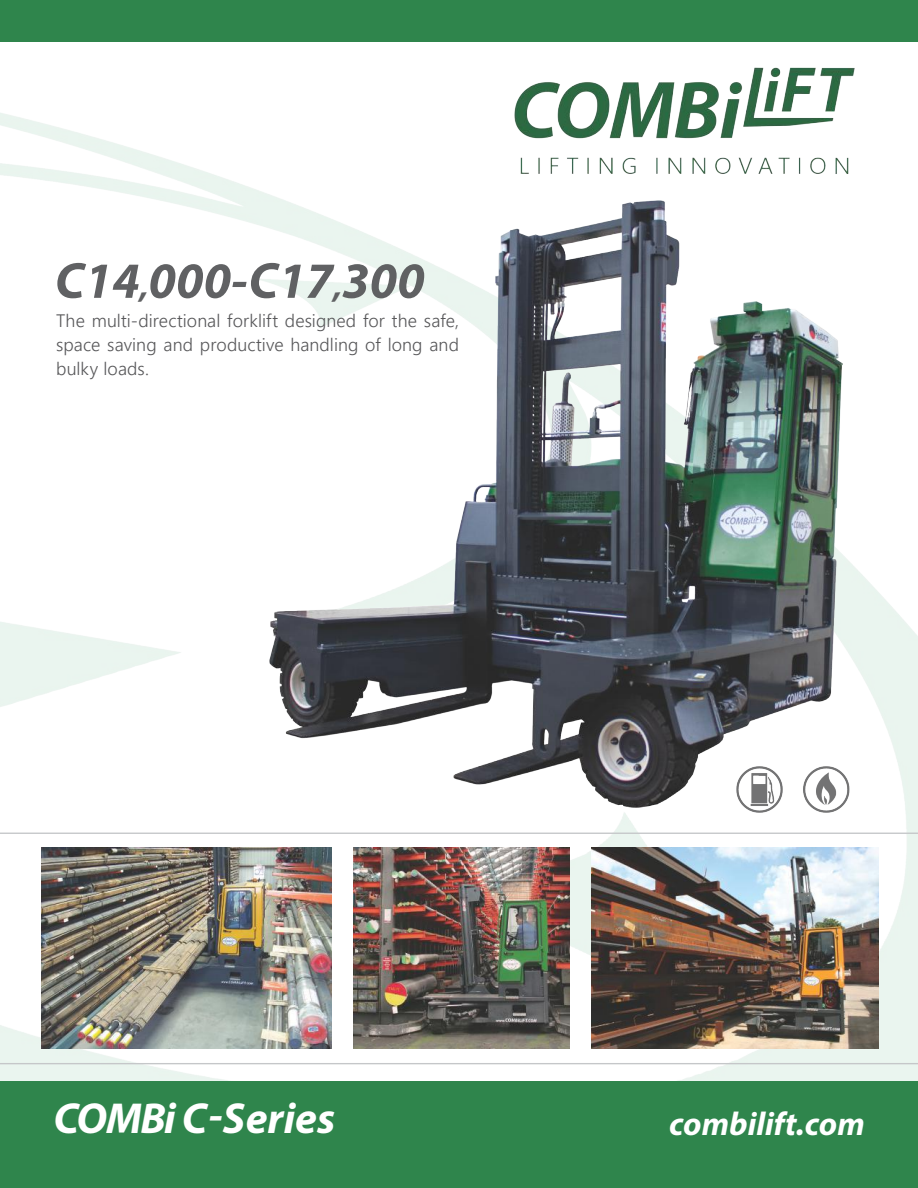
<style>
.page{position:relative;width:918px;height:1188px;background:#fff}
.page>*{position:absolute;margin:0;border:0;box-sizing:border-box;transform-origin:0 0}
.t1{font:italic 700 51px "Myriad Pro";color:#606163}
.t2{font:italic 700 43.5px "Myriad Pro";color:#fff}
.t3{font:italic 700 33px "Myriad Pro";color:#fff}
.t4{font:300 18px/24px "Segoe UI";letter-spacing:.005em;color:#575759;text-align:justify}
.s1{font-size:33px}
</style>
<div class="page">
<img style="left:0;top:113px;width:918px;height:968px">
<div style="left:0;top:0;width:918px;height:41px;background:#2f854c"></div>
<img style="left:220px;top:168px;width:675px;height:703px">
<img style="left:502px;top:67px;width:363px;height:122px">
<hr style="left:0;top:833px;width:918px;height:1px;background:#c5c7c9">
<hr style="left:0;top:1063px;width:918px;height:1px;background:#c5c7c9">
<img style="left:353px;top:847px;width:217px;height:202px">
<img style="left:41px;top:847px;width:290px;height:202px">
<img style="left:591px;top:847px;width:287px;height:202px">
<div style="left:0;top:1081px;width:918px;height:107px;background:#2f854c"></div>
<h1 class="t1" style="left:55px;top:247px;width:371px">C14<span class="s1">,</span>000-C17<span class="s1">,</span>300</h1>
<p class="t4" style="left:56px;top:307px;width:404px">The multi-directional forklift designed for the safe, space saving and productive handling of long and bulky loads.</p>
<h2 class="t2" style="left:54px;top:1090px;width:283px">COMBi C-Series</h2>
<h3 class="t3" style="left:669px;top:1102px;width:197px">combilift.com</h3>
</div>
